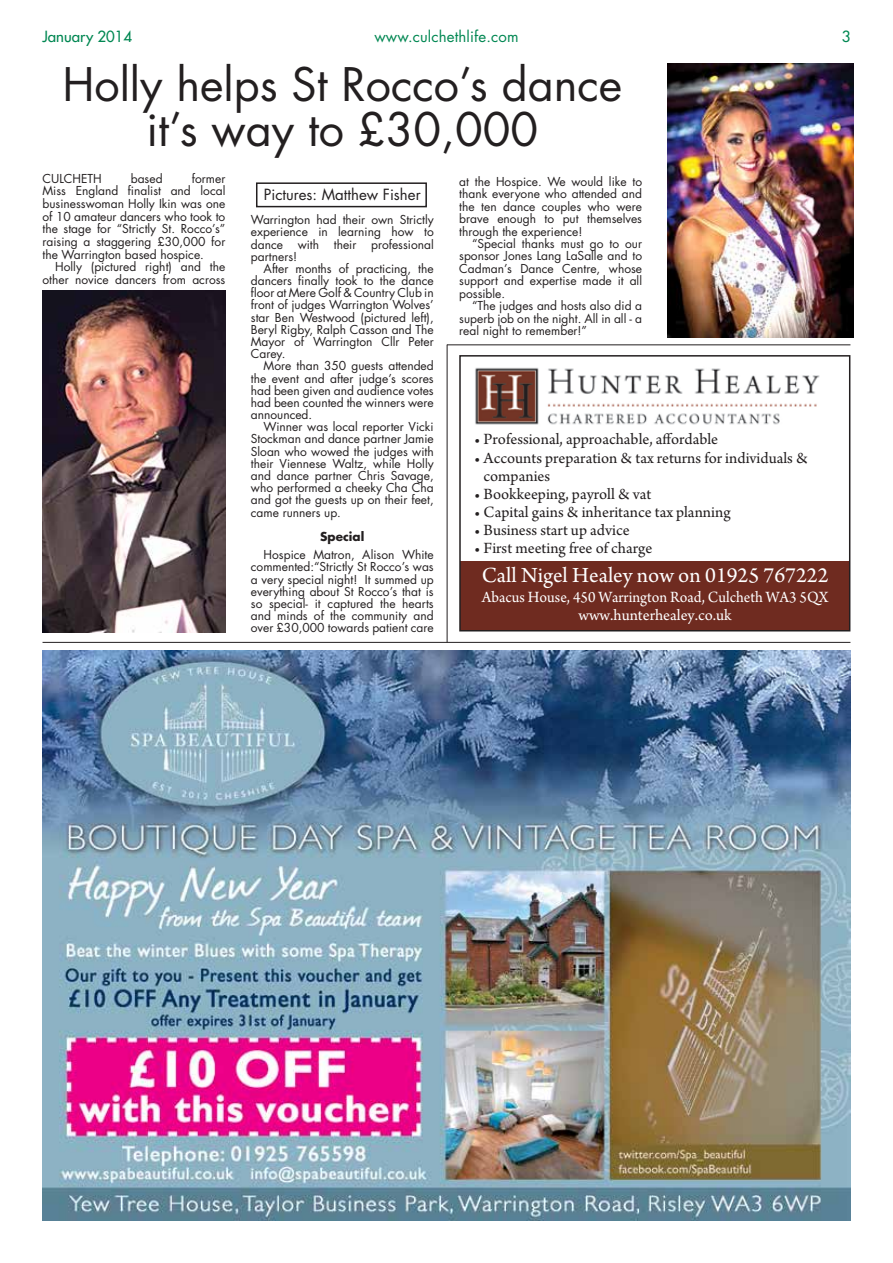
<style>
.page{position:relative;width:893px;height:1263px;background:#fff}
.page>*{position:absolute;margin:0;border:0;box-sizing:border-box;transform-origin:0 0}
.t1{font:45px/45px "Futura Std";color:#231f20;text-align:center}
.t2{font:22.8px "Arno Pro";color:#fff}
.t3{font:16.5px/18.1px "Arno Pro";color:#231f20}
.t4{font:16.5px/18px "Arno Pro";color:#fff;text-align:center;scale:.95 1}
.t5{font:15px "Futura Std";color:#231f20}
.t6{font:15px "Futura Std";letter-spacing:.01em;color:#008752}
.t7{font:500 15px "Futura Std";color:#008752}
.t8{font:12px/12.1px "Futura Std";color:#231f20;text-align:justify}
.t9{font:700 12px "Futura Std";color:#231f20}
</style>
<div class="page">
<hr style="left:43px;top:642px;width:807px;height:1px;background:#231f20">
<hr style="left:447px;top:345px;width:1px;height:297px;background:#231f20">
<hr style="left:447px;top:345px;width:403px;height:1px;background:#231f20">
<div style="left:460px;top:561px;width:389px;height:70px;background:#6f2b20"></div>
<div style="left:459px;top:355px;width:391px;height:276px;border:2px solid #231f20"></div>
<img style="left:475px;top:367px;width:345px;height:58px">
<img style="left:43px;top:651px;width:807px;height:569px">
<img style="left:668px;top:64px;width:186px;height:274px">
<img style="left:43px;top:290px;width:182px;height:342px">
<div style="left:256px;top:182px;width:171px;height:25px;border:2px solid #231f20"></div>
<p class="t7" style="left:43px;top:27px;width:91px">January 2014</p>
<p class="t6" style="left:374px;top:27px;width:146px">www.culchethlife.com</p>
<p class="t7" style="left:842px;top:27px;width:10px">3</p>
<h1 class="t1" style="left:62px;top:62px;width:561px">Holly helps St Rocco’s dance it’s way to £30,000</h1>
<p class="t5" style="left:264px;top:184px;width:158px">Pictures: Matthew Fisher</p>
<p class="t8" style="left:43px;top:172px;width:184px;line-height:12.6px;text-indent:149px">former Miss England finalist and local businesswoman Holly Ikin was one of 10 amateur dancers who took to the stage for “Strictly St. Rocco’s” raising a staggering £30,000 for the Warrington based hospice.</p>
<p class="t8" style="left:43px;top:261px;width:184px;line-height:12.6px;text-align:right">Holly (pictured right) and the other novice dancers from across</p>
<p class="t8" style="left:43px;top:172px;width:61px">CULCHETH</p>
<p class="t8" style="left:131px;top:172px;width:33px">based</p>
<p class="t8" style="left:459px;top:175px;width:184px">at the Hospice. We would like to thank everyone who attended and the ten dance couples who were brave enough to put themselves through the experience!</p>
<p class="t8" style="left:459px;top:238px;width:184px;text-indent:13px">“Special thanks must go to our sponsor Jones Lang LaSalle and to Cadman’s Dance Centre, whose support and expertise made it all possible.</p>
<p class="t8" style="left:459px;top:300px;width:184px;text-indent:13px">“The judges and hosts also did a superb job on the night. All in all - a real night to remember!”</p>
<p class="t8" style="left:251px;top:214px;width:184px">Warrington had their own Strictly experience in learning how to dance with their professional partners!</p>
<p class="t8" style="left:251px;top:263px;width:184px;text-indent:13px">After months of practicing, the dancers finally took to the dance floor at Mere Golf &amp; Country Club in front of judges Warrington Wolves’ star Ben Westwood (pictured left), Beryl Rigby, Ralph Casson and The Mayor of Warrington Cllr Peter Carey.</p>
<p class="t8" style="left:251px;top:360px;width:184px;text-indent:13px">More than 350 guests attended the event and after judge’s scores had been given and audience votes had been counted the winners were announced.</p>
<p class="t8" style="left:251px;top:421px;width:184px;text-indent:13px">Winner was local reporter Vicki Stockman and dance partner Jamie Sloan who wowed the judges with their Viennese Waltz, while Holly and dance partner Chris Savage, who performed a cheeky Cha Cha and got the guests up on their feet, came runners up.</p>
<p class="t9" style="left:320px;top:528px;width:46px">Special</p>
<p class="t8" style="left:251px;top:549px;width:184px;text-indent:13px">Hospice Matron, Alison White commented:“Strictly St Rocco’s was a very special night! It summed up everything about St Rocco’s that is so special- it captured the hearts and minds of the community and over £30,000 towards patient care</p>
<h3 class="t3" style="left:474px;top:431px;width:246px">• Professional, approachable, affordable</h3>
<h3 class="t3" style="left:483px;top:449px;width:326px;text-indent:-9px">• Accounts preparation &amp; tax returns for individuals &amp; companies</h3>
<h3 class="t3" style="left:474px;top:486px;width:179px">• Bookkeeping, payroll &amp; vat</h3>
<h3 class="t3" style="left:474px;top:504px;width:258px">• Capital gains &amp; inheritance tax planning</h3>
<h3 class="t3" style="left:474px;top:522px;width:157px">• Business start up advice</h3>
<h3 class="t3" style="left:474px;top:540px;width:180px">• First meeting free of charge</h3>
<h2 class="t2" style="left:482px;top:562px;width:348px">Call Nigel Healey now on 01925 767222</h2>
<h3 class="t4" style="left:482px;top:588px;width:366px">Abacus House, 450 Warrington Road, Culcheth WA3 5QX www.hunterhealey.co.uk</h3>
</div>
